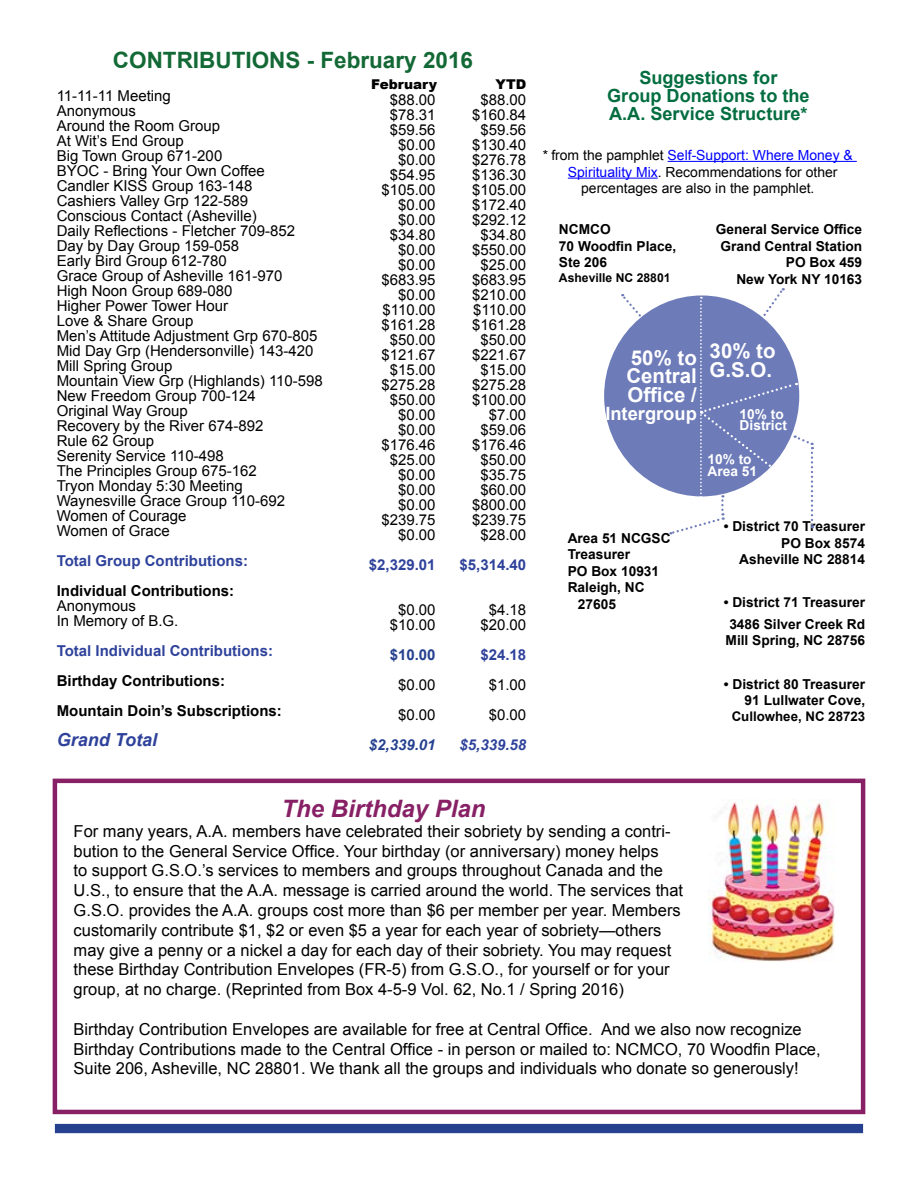
<style>
.page{position:relative;width:918px;height:1188px;background:#fff}
.page>*{position:absolute;margin:0;border:0;box-sizing:border-box;transform-origin:0 0}
.t1{font:italic 700 24px "Arial";color:#872065}
.t2{font:700 22.5px "Arial";color:#136935}
.t3{font:700 20.4px/18.3px "Arial";color:#fff}
.t4{font:700 18.3px "Arial";color:#fff}
.t5{font:700 18.15px/18.1px "Arial";color:#036d40;text-align:center}
.t6{font:italic 700 18px "Arial";color:#2f429b}
.t7{font:16.5px/19.8px "Arial";color:#000}
.t8{font:15px/15px "Arial";color:#000}
.t9{font:700 15px "Arial";color:#2f429b}
.t10{font:700 15px/30px "Arial";color:#000}
.t11{font:italic 700 15px "Arial";color:#25408f}
.t12{font:italic 700 15px "Arial";color:#2f429b}
.t13{font:700 15px "Arial";color:#25408f}
.t14{font:13.95px "Arial";color:#000}
.t15{font:13.95px "Arial";color:#00f}
.t16{font:700 13.8px/16.5px "Arial";color:#000;text-align:right}
.t17{font:700 13.8px/11.4px "Arial";color:#fff}
.t18{font:900 13.5px "Arial";color:#000}
.t19{font:700 13.2px "Arial";color:#000}
.t20{font:700 12.15px "Arial";color:#000}
.s1{color:#000}
.s2{color:#00f}
</style>
<div class="page">
<div style="left:55px;top:1124px;width:808px;height:9px;background:#25408f"></div>
<hr style="left:668px;top:161px;width:189px;height:1px;background:#00f">
<hr style="left:568px;top:178px;width:90px;height:1px;background:#00f">
<div style="left:604px;top:295px;width:195px;height:201px;background:#6d7bb9;border-radius:50%"></div>
<svg style="left:621px;top:294px;width:29px;height:33px"></svg>
<svg style="left:670px;top:288px;width:143px;height:247px"></svg>
<div style="left:53px;top:779px;width:812px;height:335px;border:4px solid #872065"></div>
<img style="left:709px;top:800px;width:126px;height:162px">
<h2 class="t2" style="left:113px;top:44px;width:362px">CONTRIBUTIONS - February 2016</h2>
<p class="t18" style="left:371px;top:75px;width:67px">February</p>
<p class="t18" style="left:496px;top:75px;width:32px">YTD</p>
<p class="t8" style="left:57px;top:88px;width:268px">11-11-11 Meeting<br>Anonymous<br>Around the Room Group<br>At Wit’s End Group<br>Big Town Group 671-200<br>BYOC - Bring Your Own Coffee<br>Candler KISS Group 163-148<br>Cashiers Valley Grp 122-589<br>Conscious Contact (Asheville)<br>Daily Reflections - Fletcher 709-852<br>Day by Day Group 159-058<br>Early Bird Group 612-780<br>Grace Group of Asheville 161-970<br>High Noon Group 689-080<br>Higher Power Tower Hour<br>Love &amp; Share Group<br>Men’s Attitude Adjustment Grp 670-805<br>Mid Day Grp (Hendersonville) 143-420<br>Mill Spring Group<br>Mountain View Grp (Highlands) 110-598<br>New Freedom Group 700-124<br>Original Way Group<br>Recovery by the River 674-892<br>Rule 62 Group<br>Serenity Service 110-498<br>The Principles Group 675-162<br>Tryon Monday 5:30 Meeting<br>Waynesville Grace Group 110-692<br>Women of Courage<br>Women of Grace</p>
<p class="t9" style="left:57px;top:550px;width:193px">Total Group Contributions:</p>
<p class="t10" style="left:57px;top:576px;width:179px">Individual Contributions:</p>
<p class="t8" style="left:57px;top:598px;width:123px">Anonymous<br>In Memory of B.G.</p>
<p class="t9" style="left:57px;top:640px;width:218px">Total Individual Contributions:</p>
<p class="t10" style="left:57px;top:666px;width:227px">Birthday Contributions:<br>Mountain Doin’s Subscriptions:</p>
<p class="t6" style="left:57px;top:727px;width:102px">Grand Total</p>
<p class="t8" style="left:381px;top:92px;width:56px;text-align:right">$88.00 $78.31 $59.56 $0.00 $0.00 $54.95 $105.00 $0.00 $0.00 $34.80 $0.00 $0.00 $683.95 $0.00 $110.00 $161.28 $50.00 $121.67 $15.00 $275.28 $50.00 $0.00 $0.00 $176.46 $25.00 $0.00 $0.00 $0.00 $239.75 $0.00</p>
<p class="t9" style="left:369px;top:554px;width:68px">$2,329.01</p>
<p class="t8" style="left:390px;top:602px;width:47px;text-align:center">$0.00 $10.00</p>
<p class="t13" style="left:390px;top:644px;width:47px">$10.00</p>
<p class="t8" style="left:398px;top:669px;width:39px;line-height:30px">$0.00 $0.00</p>
<p class="t11" style="left:369px;top:734px;width:68px">$2,339.01</p>
<p class="t8" style="left:472px;top:92px;width:56px;text-align:right">$88.00 $160.84 $59.56 $130.40 $276.78 $136.30 $105.00 $172.40 $292.12 $34.80 $550.00 $25.00 $683.95 $210.00 $110.00 $161.28 $50.00 $221.67 $15.00 $275.28 $100.00 $7.00 $59.06 $176.46 $50.00 $35.75 $60.00 $800.00 $239.75 $28.00</p>
<p class="t9" style="left:460px;top:554px;width:68px">$5,314.40</p>
<p class="t8" style="left:480px;top:602px;width:47px;text-align:center">$4.18 $20.00</p>
<p class="t9" style="left:480px;top:644px;width:47px">$24.18</p>
<p class="t8" style="left:489px;top:669px;width:39px;line-height:30px">$1.00 $0.00</p>
<p class="t12" style="left:460px;top:734px;width:68px">$5,339.58</p>
<p class="t5" style="left:607px;top:69px;width:204px">Suggestions for<br>Group Donations to the<br>A.A. Service Structure*</p>
<p class="t15" style="left:543px;top:145px;width:312px"><span class="s1">* from the pamphlet</span> Self-Support: Where Money &amp;</p>
<p class="t14" style="left:568px;top:162px;width:271px"><span class="s2">Spirituality Mix</span>. Recommendations for other</p>
<p class="t14" style="left:581px;top:179px;width:235px">percentages are also in the pamphlet.</p>
<p class="t16" style="left:559px;top:221px;width:119px;text-align:left">NCMCO<br>70 Woodfin Place,<br>Ste 206</p>
<p class="t20" style="left:559px;top:269px;width:113px">Asheville NC 28801</p>
<p class="t16" style="left:716px;top:221px;width:148px">General Service Office<br>Grand Central Station<br>PO Box 459<br>New York NY 10163</p>
<h3 class="t3" style="left:626px;top:349px;width:72px;text-align:justify">50% to Central Office /</h3>
<p class="t4" style="left:605px;top:401px;width:93px">Intergroup</p>
<h3 class="t3" style="left:710px;top:342px;width:67px;line-height:18.8px">30% to<br>G.S.O.</h3>
<p class="t17" style="left:740px;top:408px;width:49px">10% to<br>District</p>
<p class="t17" style="left:707px;top:454px;width:51px">10% to<br>Area 51</p>
<p class="t16" style="left:568px;top:530px;width:104px">Area 51 NCGSC</p>
<p class="t16" style="left:568px;top:546px;width:64px">Treasurer</p>
<p class="t16" style="left:568px;top:563px;width:93px">PO Box 10931</p>
<p class="t16" style="left:568px;top:579px;width:79px">Raleigh, NC</p>
<p class="t16" style="left:578px;top:596px;width:40px">27605</p>
<p class="t16" style="left:724px;top:518px;width:143px">• District 70 Treasurer<br>PO Box 8574<br>Asheville NC 28814</p>
<p class="t16" style="left:724px;top:592px;width:143px;line-height:21.6px;text-align:center">• District 71 Treasurer<br>3486 Silver Creek Rd</p>
<p class="t16" style="left:726px;top:632px;width:141px">Mill Spring, NC 28756</p>
<p class="t16" style="left:724px;top:676px;width:143px">• District 80 Treasurer<br>91 Lullwater Cove,</p>
<p class="t19" style="left:732px;top:707px;width:135px">Cullowhee, NC 28723</p>
<h1 class="t1" style="left:281px;top:793px;width:206px">The Birthday Plan</h1>
<p class="t7" style="left:74px;top:821px;width:611px">For many years, A.A. members have celebrated their sobriety by sending a contri&shy;bution to the General Service Office. Your birthday (or anniversary) money helps<br>to support G.S.O.’s services to members and groups throughout Canada and the U.S., to ensure that the A.A. message is carried around the world. The services that G.S.O. provides the A.A. groups cost more than $6 per member per year. Members customarily contribute $1, $2 or even $5 a year for each year of sobriety—others may give a penny or a nickel a day for each day of their sobriety. You may request these Birthday Contribution Envelopes (FR-5) from G.S.O., for yourself or for your group, at no charge. (Reprinted from Box 4-5-9 Vol. 62, No.1 / Spring 2016)</p>
<p class="t7" style="left:74px;top:1019px;width:749px">Birthday Contribution Envelopes are available for free at Central Office. And we also now recognize<br>Birthday Contributions made to the Central Office - in person or mailed to: NCMCO, 70 Woodfin Place,<br>Suite 206, Asheville, NC 28801. We thank all the groups and individuals who donate so generously!</p>
</div>
